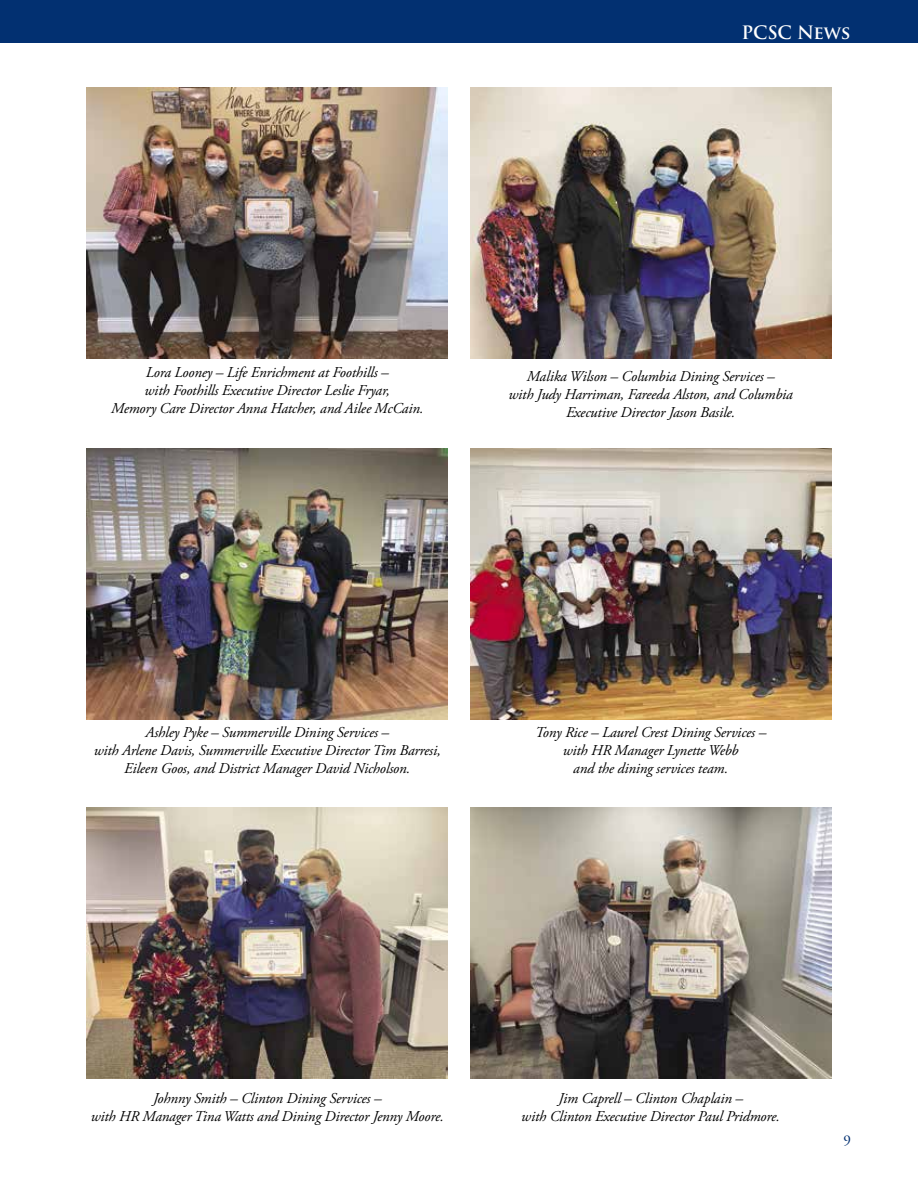
<style>
.page{position:relative;width:918px;height:1188px;background:#fff}
.page>*{position:absolute;margin:0;border:0;box-sizing:border-box;transform-origin:0 0}
.t1{font:700 18px "Trajan Pro";letter-spacing:-.01em;color:#fff}
.t2{font:italic 15px/18px "Adobe Garamond Pro";letter-spacing:-.01em;color:#000;text-align:center}
.t3{font:15px "Adobe Garamond Pro";color:#023071}
</style>
<div class="page">
<div style="left:0;top:0;width:918px;height:43px;background:#023071"></div>
<img style="left:87px;top:88px;width:361px;height:271px">
<img style="left:87px;top:448px;width:361px;height:271px">
<img style="left:87px;top:808px;width:361px;height:271px">
<img style="left:470px;top:88px;width:361px;height:271px">
<img style="left:470px;top:448px;width:361px;height:271px">
<img style="left:470px;top:808px;width:361px;height:271px">
<p class="t1" style="left:742px;top:21px;width:110px">PCSC News</p>
<p class="t2" style="left:111px;top:364px;width:314px">Lora Looney – Life Enrichment at Foothills –<br>with Foothills Executive Director Leslie Fryar,<br>Memory Care Director Anna Hatcher, and Ailee McCain.</p>
<p class="t2" style="left:509px;top:368px;width:286px">Malika Wilson – Columbia Dining Services –<br>with Judy Harriman, Fareeda Alston, and Columbia<br>Executive Director Jason Basile.</p>
<p class="t2" style="left:94px;top:723px;width:349px">Ashley Pyke – Summerville Dining Services –<br>with Arlene Davis, Summerville Executive Director Tim Barresi,<br>Eileen Goos, and District Manager David Nicholson.</p>
<p class="t2" style="left:535px;top:723px;width:232px">Tony Rice – Laurel Crest Dining Services – with HR Manager Lynette Webb<br>and the dining services team.</p>
<p class="t2" style="left:91px;top:1089px;width:355px">Johnny Smith – Clinton Dining Services –<br>with HR Manager Tina Watts and Dining Director Jenny Moore.</p>
<p class="t2" style="left:521px;top:1089px;width:260px">Jim Caprell – Clinton Chaplain –<br>with Clinton Executive Director Paul Pridmore.</p>
<p class="t3" style="left:844px;top:1131px;width:9px">9</p>
</div>
